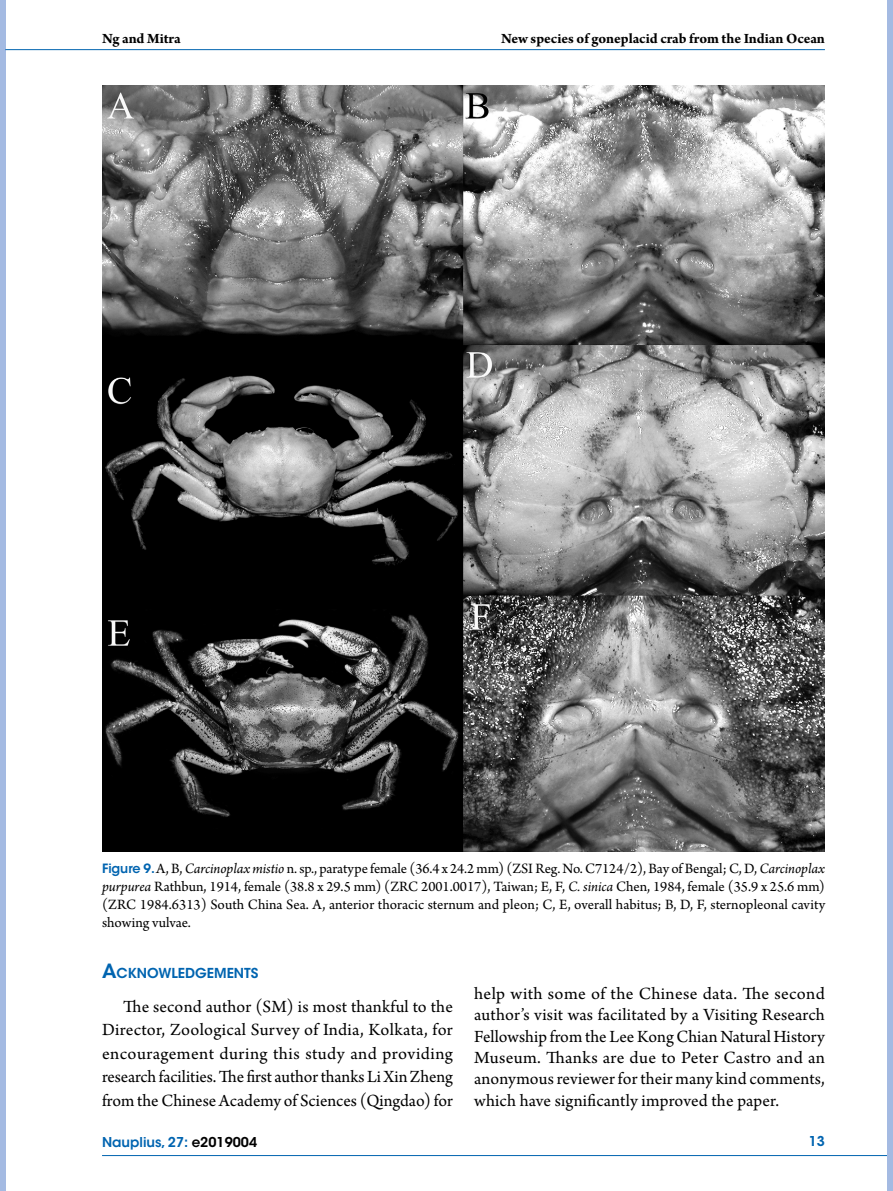
<style>
.page{position:relative;width:893px;height:1191px;background:#fff}
.page>*{position:absolute;margin:0;border:0;box-sizing:border-box;transform-origin:0 0}
.t1{font:18px/21.3px "Arno Pro";color:#000;text-align:justify}
.t2{font:15px/18px "Arno Pro";color:#000;text-align:justify}
.t3{font:700 15px "Arno Pro";letter-spacing:-.005em;color:#000}
.t4{font:600 13.65px "ITC Avant Garde Std";color:#0064b0}
.t5{font:600 13.5px "ITC Avant Garde Std";color:#0064b0}
.s1{font-family:"ITC Avant Garde Std";font-weight:600;font-size:12.75px;color:#0064b0}
.s2{font-style:italic}
.s3{font-size:19.5px}
.s4{color:#000}
</style>
<div class="page">
<div style="left:0;top:0;width:5px;height:1191px;background:#a4bae2"></div>
<hr style="left:102px;top:1155px;width:791px;height:1px;background:#0064b0">
<hr style="left:5px;top:49px;width:820px;height:1px;background:#0064b0">
<div style="left:888px;top:0;width:5px;height:1191px;background:#a4bae2"></div>
<img style="left:102px;top:85px;width:723px;height:766px">
<p class="t3" style="left:102px;top:30px;width:80px">Ng and Mitra</p>
<p class="t3" style="left:501px;top:30px;width:325px">New species of goneplacid crab from the Indian Ocean</p>
<p class="t2" style="left:102px;top:860px;width:725px"><span class="s1">Figure 9.</span> A, B, <span class="s2">Carcinoplax mistio</span> n. sp., paratype female (36.4 x 24.2 mm) (ZSI Reg. No. C7124/2), Bay of Bengal; C, D, <span class="s2">Carcinoplax purpurea</span> Rathbun, 1914, female (38.8 x 29.5 mm) (ZRC 2001.0017), Taiwan; E, F, <span class="s2">C. sinica</span> Chen, 1984, female (35.9 x 25.6 mm) (ZRC 1984.6313) South China Sea. A, anterior thoracic sternum and pleon; C, E, overall habitus; B, D, F, sternopleonal cavity showing vulvae.</p>
<p class="t4" style="left:102px;top:964px;width:158px"><span class="s3">A</span>CKNOWLEDGEMENTS</p>
<p class="t1" style="left:102px;top:995px;width:352px;line-height:23.5px;text-indent:21px">The second author (SM) is most thankful to the Director, Zoological Survey of India, Kolkata, for encouragement during this study and providing research facilities. The first author thanks Li Xin Zheng from the Chinese Academy of Sciences (Qingdao) for</p>
<p class="t1" style="left:474px;top:984px;width:352px">help with some of the Chinese data. The second author’s visit was facilitated by a Visiting Research Fellowship from the Lee Kong Chian Natural History Museum. Thanks are due to Peter Castro and an anonymous reviewer for their many kind comments, which have significantly improved the paper.</p>
<p class="t5" style="left:102px;top:1133px;width:157px">Nauplius, 27: <span class="s4">e2019004</span></p>
<p class="t5" style="left:809px;top:1132px;width:18px">13</p>
</div>
